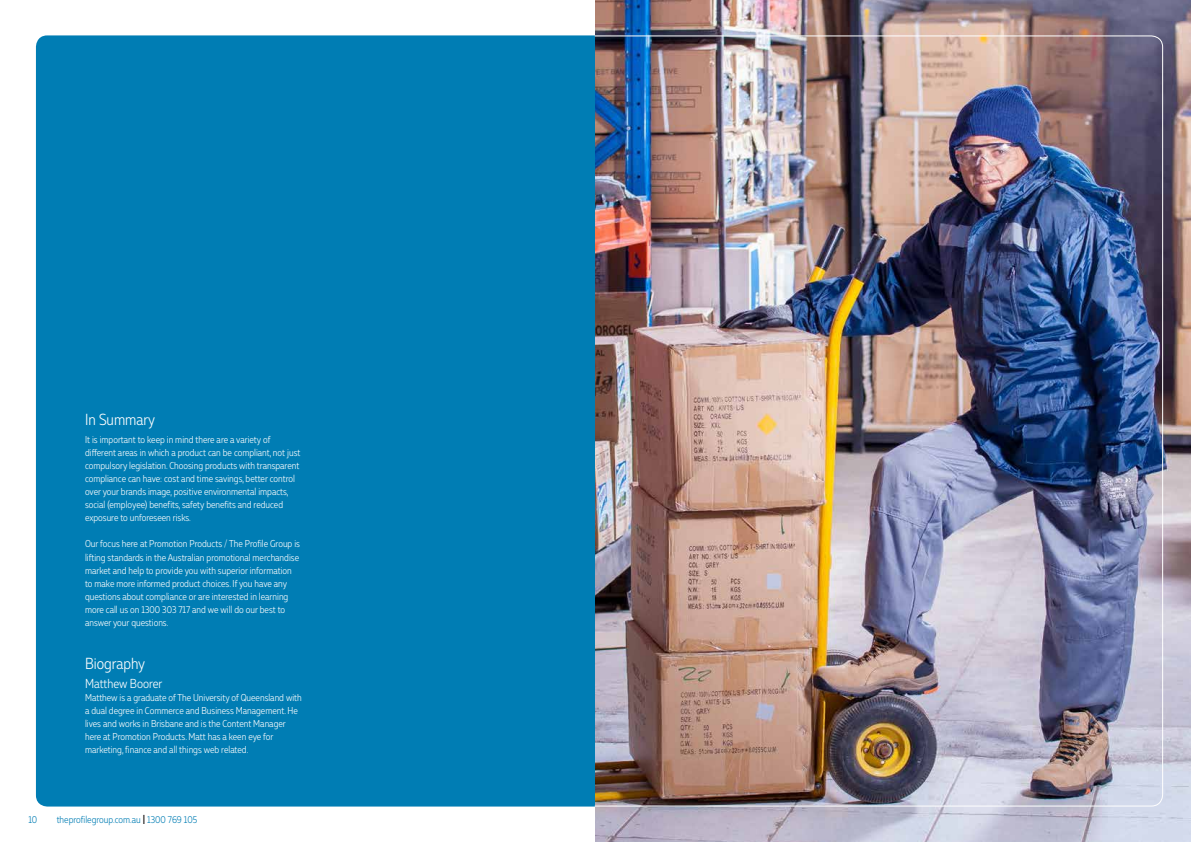
<style>
.page{position:relative;width:1191px;height:842px;background:#fff}
.page>*{position:absolute;margin:0;border:0;box-sizing:border-box;transform-origin:0 0}
.t1{font:300 16px "Muller Narrow";color:#fff}
.t2{font:300 13px "Muller Narrow";color:#fff}
.t3{font:300 10px/13px "Muller Narrow";color:#fff}
.t4{font:300 10px "Muller Narrow";color:#007db4}
.s1{font-weight:500;color:#231f20}
</style>
<div class="page">
<div style="left:36px;top:35px;width:558px;height:771px;background:#007db4"></div>
<img style="left:595px;top:0;width:596px;height:842px">
<img style="left:594px;top:35px;width:569px;height:772px">
<h1 class="t1" style="left:85px;top:410px;width:72px">In Summary</h1>
<p class="t3" style="left:85px;top:433px;width:217px">It is important to keep in mind there are a variety of different areas in which a product can be compliant, not just compulsory legislation. Choosing products with transparent compliance can have: cost and time savings, better control over your brands image, positive environmental impacts, social (employee) benefits, safety benefits and reduced exposure to unforeseen risks.</p>
<p class="t3" style="left:85px;top:537px;width:216px">Our focus here at Promotion Products / The Profile Group is lifting standards in the Australian promotional merchandise market and help to provide you with superior information to make more informed product choices. If you have any questions about compliance or are interested in learning more call us on 1300 303 717 and we will do our best to answer your questions.</p>
<h1 class="t1" style="left:85px;top:654px;width:62px">Biography</h1>
<h2 class="t2" style="left:85px;top:675px;width:79px">Matthew Boorer</h2>
<p class="t3" style="left:85px;top:691px;width:218px">Matthew is a graduate of The University of Queensland with a dual degree in Commerce and Business Management. He lives and works in Brisbane and is the Content Manager here at Promotion Products. Matt has a keen eye for marketing, finance and all things web related.</p>
<p class="t4" style="left:28px;top:814px;width:10px">10</p>
<p class="t4" style="left:57px;top:814px;width:142px">theprofilegroup.com.au <span class="s1">|</span> 1300 769 105</p>
</div>
